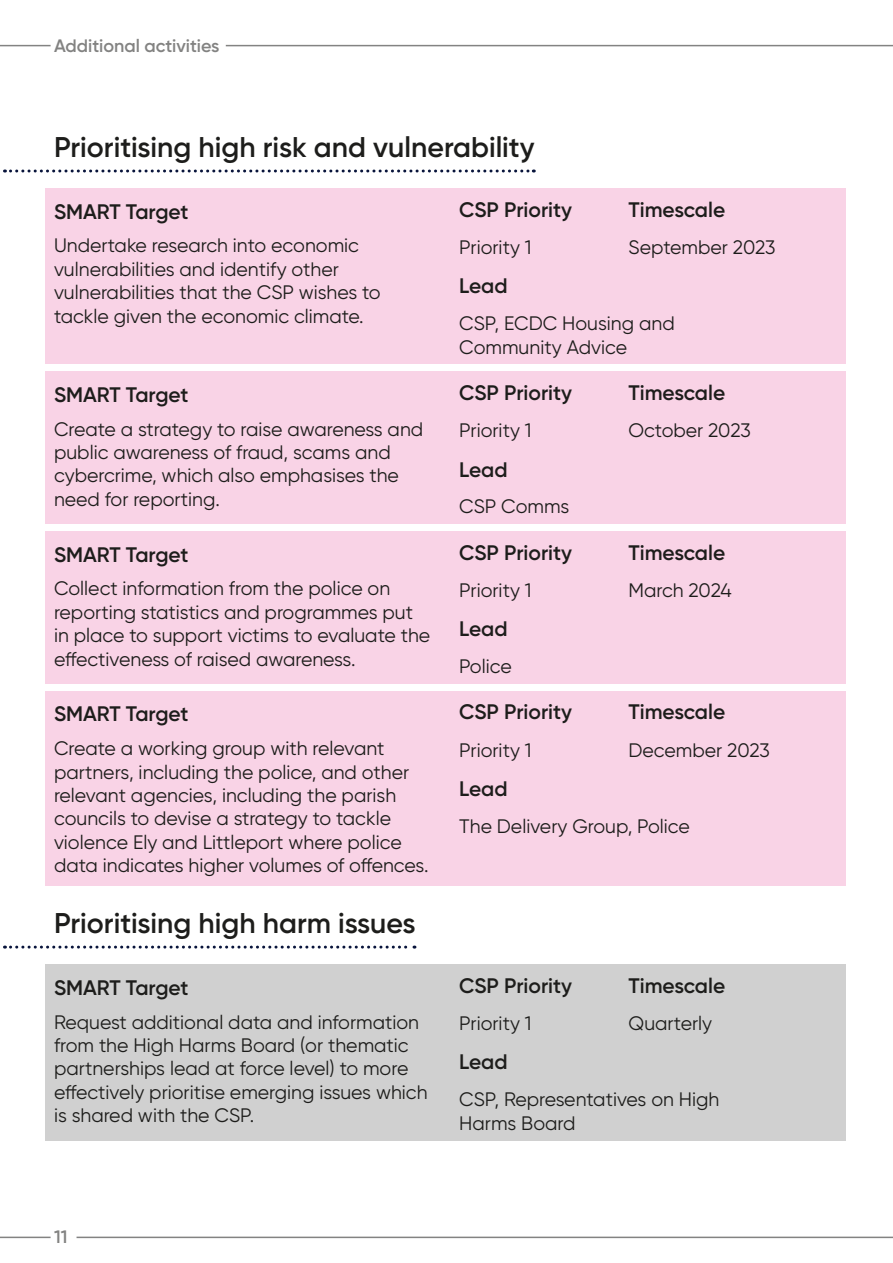
<style>
.page{position:relative;width:893px;height:1263px;background:#fff}
.page>*{position:absolute;margin:0;border:0;box-sizing:border-box;transform-origin:0 0}
.Header_3{font:600 28.5px "Gilroy";color:#1d1d1b}
.Header_4{font:600 21px "Gilroy";color:#1d1d1b}
.Body{font:19.5px/23.4px "Gilroy";color:#1d1d1b}
.t1{font:600 18px "Gilroy";color:#838382}
</style>
<div class="page">
<div style="left:45px;top:964px;width:801px;height:177px;background:#d0d0d0"></div>
<div style="left:45px;top:188px;width:801px;height:176px;background:#f9d3e6"></div>
<div style="left:45px;top:371px;width:801px;height:152px;background:#f9d3e6"></div>
<div style="left:45px;top:531px;width:801px;height:152px;background:#f9d3e6"></div>
<div style="left:45px;top:691px;width:801px;height:195px;background:#f9d3e6"></div>
<hr style="left:0;top:45px;width:51px;height:1px;background:#838382">
<hr style="left:226px;top:45px;width:667px;height:1px;background:#838382">
<hr style="left:0;top:1236px;width:51px;height:2px;background:#838382">
<hr style="left:77px;top:1236px;width:816px;height:2px;background:#838382">
<svg style="left:4px;top:169px;width:530px;height:3px"></svg>
<svg style="left:4px;top:945px;width:411px;height:3px"></svg>
<p class="t1" style="left:54px;top:34px;width:167px">Additional activities</p>
<h3 class="Header_3" style="left:54px;top:129px;width:482px">Prioritising high risk and vulnerability</h3>
<h4 class="Header_4" style="left:54px;top:198px;width:136px">SMART Target</h4>
<p class="Body" style="left:54px;top:234px;width:328px">Undertake research into economic vulnerabilities and identify other vulnerabilities that the CSP wishes to tackle given the economic climate.</p>
<h4 class="Header_4" style="left:54px;top:381px;width:136px">SMART Target</h4>
<p class="Body" style="left:54px;top:417px;width:371px">Create a strategy to raise awareness and public awareness of fraud, scams and cybercrime, which also emphasises the need for reporting.</p>
<h4 class="Header_4" style="left:54px;top:541px;width:136px">SMART Target</h4>
<p class="Body" style="left:54px;top:577px;width:378px">Collect information from the police on reporting statistics and programmes put in place to support victims to evaluate the effectiveness of raised awareness.</p>
<h4 class="Header_4" style="left:54px;top:701px;width:136px">SMART Target</h4>
<p class="Body" style="left:54px;top:736px;width:376px">Create a working group with relevant partners, including the police, and other relevant agencies, including the parish councils to devise a strategy to tackle violence Ely and Littleport where police data indicates higher volumes of offences.</p>
<h3 class="Header_3" style="left:54px;top:905px;width:363px">Prioritising high harm issues</h3>
<h4 class="Header_4" style="left:54px;top:974px;width:136px">SMART Target</h4>
<p class="Body" style="left:54px;top:1010px;width:375px">Request additional data and information from the High Harms Board (or thematic partnerships lead at force level) to more effectively prioritise emerging issues which is shared with the CSP.</p>
<h4 class="Header_4" style="left:628px;top:196px;width:98px">Timescale</h4>
<p class="Body" style="left:628px;top:235px;width:148px">September 2023</p>
<h4 class="Header_4" style="left:459px;top:196px;width:114px">CSP Priority</h4>
<p class="Body" style="left:459px;top:235px;width:74px">Priority 1</p>
<h4 class="Header_4" style="left:459px;top:273px;width:50px">Lead</h4>
<p class="Body" style="left:459px;top:312px;width:217px">CSP, ECDC Housing and<br>Community Advice</p>
<h4 class="Header_4" style="left:459px;top:379px;width:114px">CSP Priority</h4>
<p class="Body" style="left:459px;top:418px;width:74px">Priority 1</p>
<h4 class="Header_4" style="left:459px;top:456px;width:50px">Lead</h4>
<p class="Body" style="left:459px;top:495px;width:112px">CSP Comms</p>
<h4 class="Header_4" style="left:459px;top:539px;width:114px">CSP Priority</h4>
<p class="Body" style="left:459px;top:578px;width:74px">Priority 1</p>
<h4 class="Header_4" style="left:459px;top:616px;width:50px">Lead</h4>
<p class="Body" style="left:459px;top:654px;width:54px">Police</p>
<h4 class="Header_4" style="left:628px;top:379px;width:98px">Timescale</h4>
<p class="Body" style="left:628px;top:418px;width:124px">October 2023</p>
<h4 class="Header_4" style="left:628px;top:539px;width:98px">Timescale</h4>
<p class="Body" style="left:628px;top:578px;width:105px">March 2024</p>
<h4 class="Header_4" style="left:628px;top:699px;width:98px">Timescale</h4>
<p class="Body" style="left:628px;top:738px;width:143px">December 2023</p>
<h4 class="Header_4" style="left:459px;top:699px;width:114px">CSP Priority</h4>
<p class="Body" style="left:459px;top:738px;width:74px">Priority 1</p>
<h4 class="Header_4" style="left:459px;top:776px;width:50px">Lead</h4>
<p class="Body" style="left:459px;top:814px;width:232px">The Delivery Group, Police</p>
<h4 class="Header_4" style="left:628px;top:972px;width:98px">Timescale</h4>
<p class="Body" style="left:628px;top:1011px;width:85px">Quarterly</p>
<h4 class="Header_4" style="left:459px;top:972px;width:114px">CSP Priority</h4>
<p class="Body" style="left:459px;top:1011px;width:74px">Priority 1</p>
<h4 class="Header_4" style="left:459px;top:1049px;width:50px">Lead</h4>
<p class="Body" style="left:459px;top:1088px;width:262px">CSP, Representatives on High<br>Harms Board</p>
<p class="t1" style="left:54px;top:1226px;width:15px">11</p>
</div>
